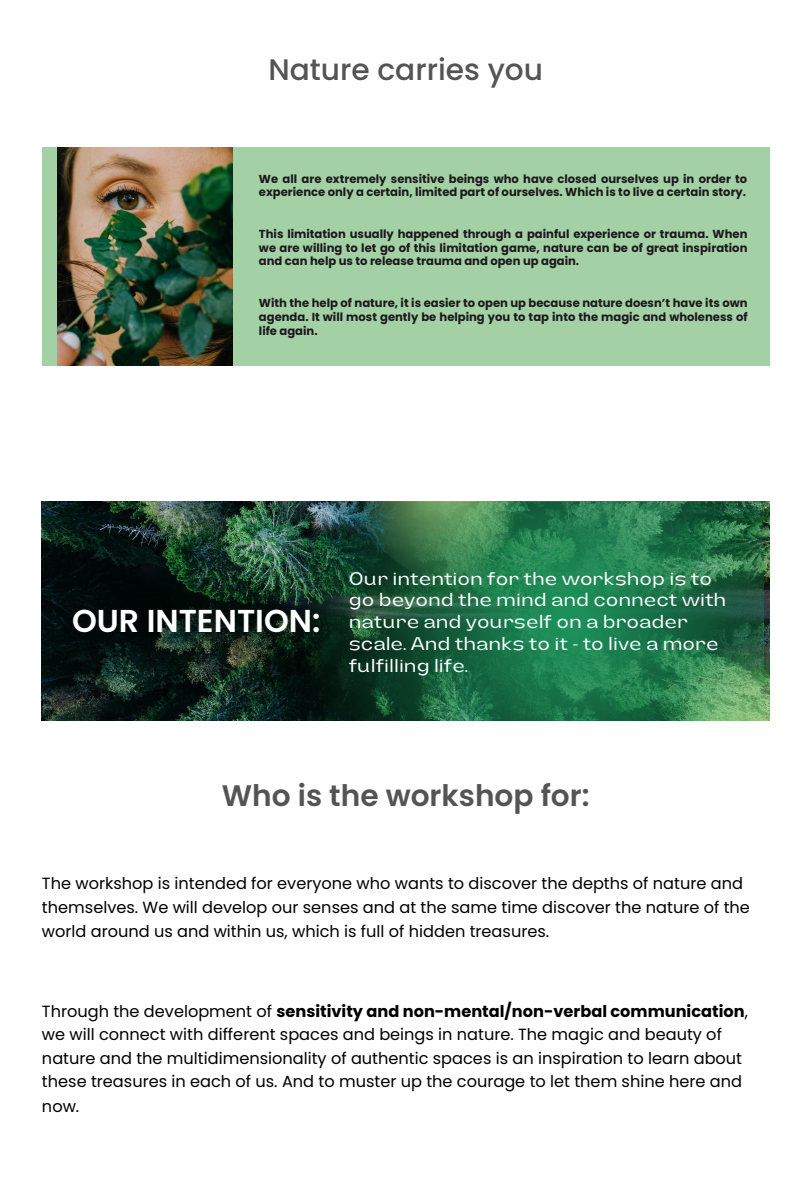
<style>
.page{position:relative;width:810px;height:1181px;background:#fff}
.page>*{position:absolute;margin:0;border:0;box-sizing:border-box;transform-origin:0 0}
.t1{font:600 31.65px "Poppins";color:#fff}
.t2{font:600 29.7px "Poppins";color:#545454}
.t3{font:500 29.7px "Poppins";color:#545454}
.t4{font:expanded 18.3px/21.8px "Lazord";color:#fff}
.t5{font:16.2px/23.7px "Poppins";color:#000}
.t6{font:700 11.55px/13.8px "Poppins";color:#1c191a;text-align:justify}
.s1{font-weight:700}
</style>
<div class="page">
<div style="left:42px;top:147px;width:727px;height:218px;background:#a3d1a5"></div>
<img style="left:58px;top:147px;width:174px;height:218px">
<img style="left:42px;top:502px;width:727px;height:218px">
<svg style="left:299px;top:502px;width:464px;height:218px;background:#1a613f"></svg>
<svg style="left:616px;top:578px;width:154px;height:142px;background:#2d774d"></svg>
<svg style="left:345px;top:502px;width:220px;height:109px;background:#2a7048"></svg>
<p class="t3" style="left:268px;top:49px;width:276px">Nature carries you</p>
<p class="t6" style="left:259px;top:171px;width:490px">We all are extremely sensitive beings who have closed ourselves up in order to experience only a certain, limited part of ourselves. Which is to live a certain story.</p>
<p class="t6" style="left:259px;top:227px;width:490px">This limitation usually happened through a painful experience or trauma. When we are willing to let go of this limitation game, nature can be of great inspiration and can help us to release trauma and open up again.</p>
<p class="t6" style="left:259px;top:296px;width:490px">With the help of nature, it is easier to open up because nature doesn’t have its own agenda. It will most gently be helping you to tap into the magic and wholeness of life again.</p>
<p class="t1" style="left:72px;top:599px;width:250px">OUR INTENTION:</p>
<p class="t4" style="left:349px;top:567px;width:379px">Our intention for the workshop is to go beyond the mind and connect with nature and yourself on a broader scale. And thanks to it - to live a more fulfilling life.</p>
<p class="t2" style="left:222px;top:775px;width:369px">Who is the workshop for:</p>
<p class="t5" style="left:42px;top:871px;width:709px">The workshop is intended for everyone who wants to discover the depths of nature and themselves. We will develop our senses and at the same time discover the nature of the world around us and within us, which is full of hidden treasures.</p>
<p class="t5" style="left:42px;top:999px;width:707px">Through the development of <span class="s1">sensitivity and non-mental/non-verbal communication</span>, we will connect with different spaces and beings in nature. The magic and beauty of nature and the multidimensionality of authentic spaces is an inspiration to learn about these treasures in each of us. And to muster up the courage to let them shine here and now.</p>
</div>
